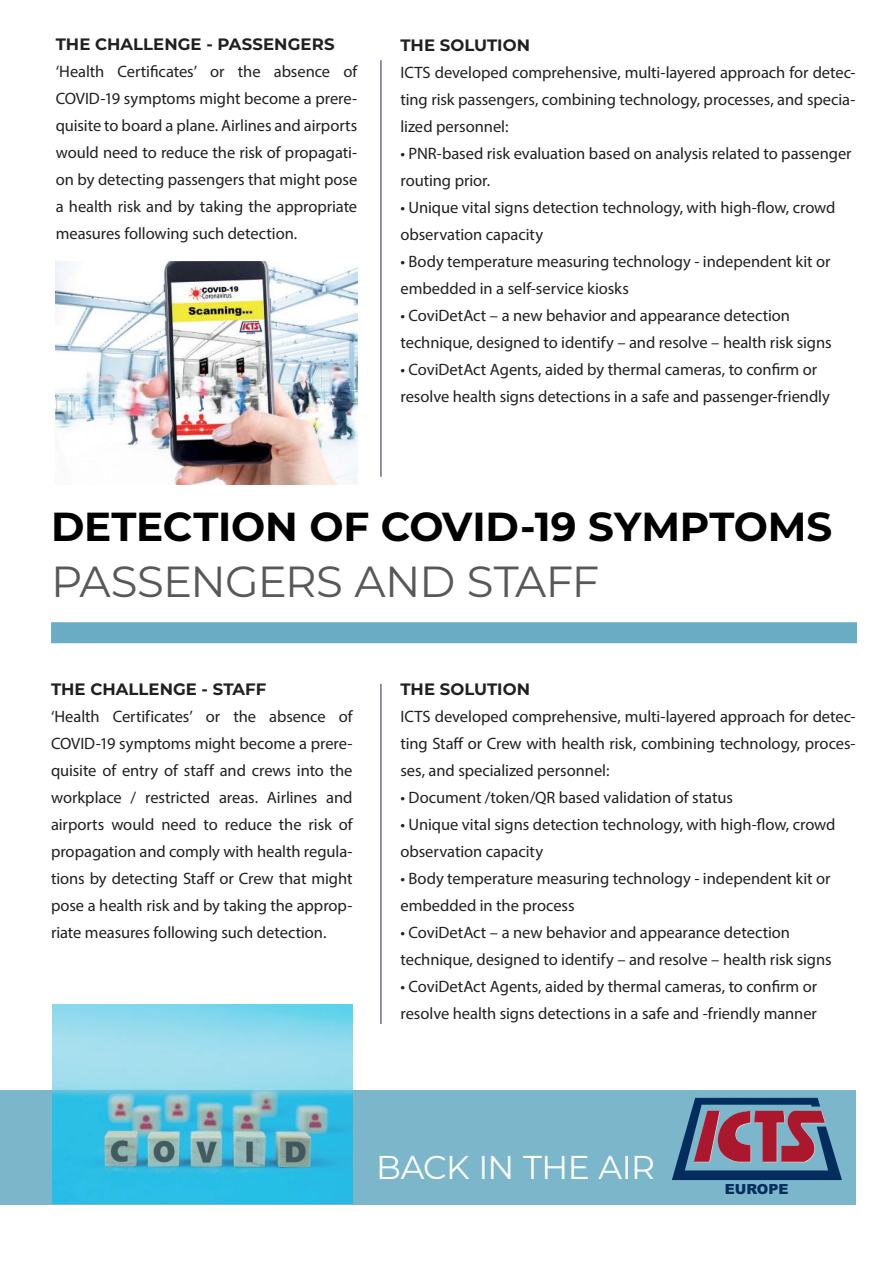
<style>
.page{position:relative;width:893px;height:1263px;background:#fff}
.page>*{position:absolute;margin:0;border:0;box-sizing:border-box;transform-origin:0 0}
.t1{font:43.5px "Montserrat";letter-spacing:-.015em;color:#57585a}
.t2{font:700 40.5px "Montserrat";letter-spacing:-.005em;color:#000}
.t3{font:33px "Montserrat";letter-spacing:-.02em;color:#fff}
.t4{font:16.5px/27px "Myriad Pro";letter-spacing:-.005em;color:#221f1f}
.t5{font:700 16.5px "Montserrat";letter-spacing:.005em;color:#221f1f}
.t6{font:900 13.95px "Arial";color:#022d5d}
</style>
<div class="page">
<div style="left:51px;top:622px;width:806px;height:21px;background:#6aacc4"></div>
<div style="left:0;top:1090px;width:855px;height:115px;background:#7cb6cb"></div>
<svg style="left:672px;top:1098px;width:170px;height:82px"></svg>
<img style="left:52px;top:1005px;width:300px;height:199px">
<img style="left:56px;top:261px;width:301px;height:224px">
<p class="t5" style="left:56px;top:35px;width:280px">THE CHALLENGE - PASSENGERS</p>
<p class="t4" style="left:56px;top:60px;width:303px;text-align:justify">‘Health Certificates’ or the absence of COVID-19 symptoms might become a prere&shy;quisite to board a plane. Airlines and airports would need to reduce the risk of propagati&shy;on by detecting passengers that might pose a health risk and by taking the appropriate measures following such detection.</p>
<p class="t5" style="left:400px;top:35px;width:131px">THE SOLUTION</p>
<p class="t4" style="left:400px;top:60px;width:456px;text-align:justify">ICTS developed comprehensive, multi-layered approach for detec&shy;ting risk passengers, combining technology, processes, and specia&shy;lized personnel:</p>
<p class="t4" style="left:400px;top:141px;width:453px">• PNR-based risk evaluation based on analysis related to passenger routing prior.</p>
<p class="t4" style="left:400px;top:195px;width:437px">• Unique vital signs detection technology, with high-flow, crowd observation capacity</p>
<p class="t4" style="left:400px;top:249px;width:432px">• Body temperature measuring technology - independent kit or embedded in a self-service kiosks</p>
<p class="t4" style="left:400px;top:303px;width:433px">• CoviDetAct – a new behavior and appearance detection technique, designed to identify – and resolve – health risk signs</p>
<p class="t4" style="left:400px;top:357px;width:431px">• CoviDetAct Agents, aided by thermal cameras, to confirm or resolve health signs detections in a safe and passenger-friendly</p>
<h2 class="t2" style="left:51px;top:503px;width:783px">DETECTION OF COVID-19 SYMPTOMS</h2>
<h1 class="t1" style="left:51px;top:556px;width:550px">PASSENGERS AND STAFF</h1>
<p class="t5" style="left:51px;top:679px;width:217px">THE CHALLENGE - STAFF</p>
<p class="t4" style="left:51px;top:704px;width:303px;text-align:justify">‘Health Certificates’ or the absence of COVID-19 symptoms might become a prere&shy;quisite of entry of staff and crews into the workplace / restricted areas. Airlines and airports would need to reduce the risk of propagation and comply with health regula&shy;tions by detecting Staff or Crew that might pose a health risk and by taking the approp&shy;riate measures following such detection.</p>
<p class="t5" style="left:400px;top:679px;width:131px">THE SOLUTION</p>
<p class="t4" style="left:400px;top:704px;width:456px;text-align:justify">ICTS developed comprehensive, multi-layered approach for detec&shy;ting Staff or Crew with health risk, combining technology, proces&shy;ses, and specialized personnel:</p>
<p class="t4" style="left:400px;top:785px;width:334px">• Document /token/QR based validation of status</p>
<p class="t4" style="left:400px;top:812px;width:437px">• Unique vital signs detection technology, with high-flow, crowd observation capacity</p>
<p class="t4" style="left:400px;top:866px;width:432px">• Body temperature measuring technology - independent kit or embedded in the process</p>
<p class="t4" style="left:400px;top:920px;width:433px">• CoviDetAct – a new behavior and appearance detection technique, designed to identify – and resolve – health risk signs</p>
<p class="t4" style="left:400px;top:974px;width:418px">• CoviDetAct Agents, aided by thermal cameras, to confirm or resolve health signs detections in a safe and -friendly manner</p>
<h3 class="t3" style="left:376px;top:1148px;width:280px">BACK IN THE AIR</h3>
<p class="t6" style="left:725px;top:1181px;width:65px">EUROPE</p>
</div>
